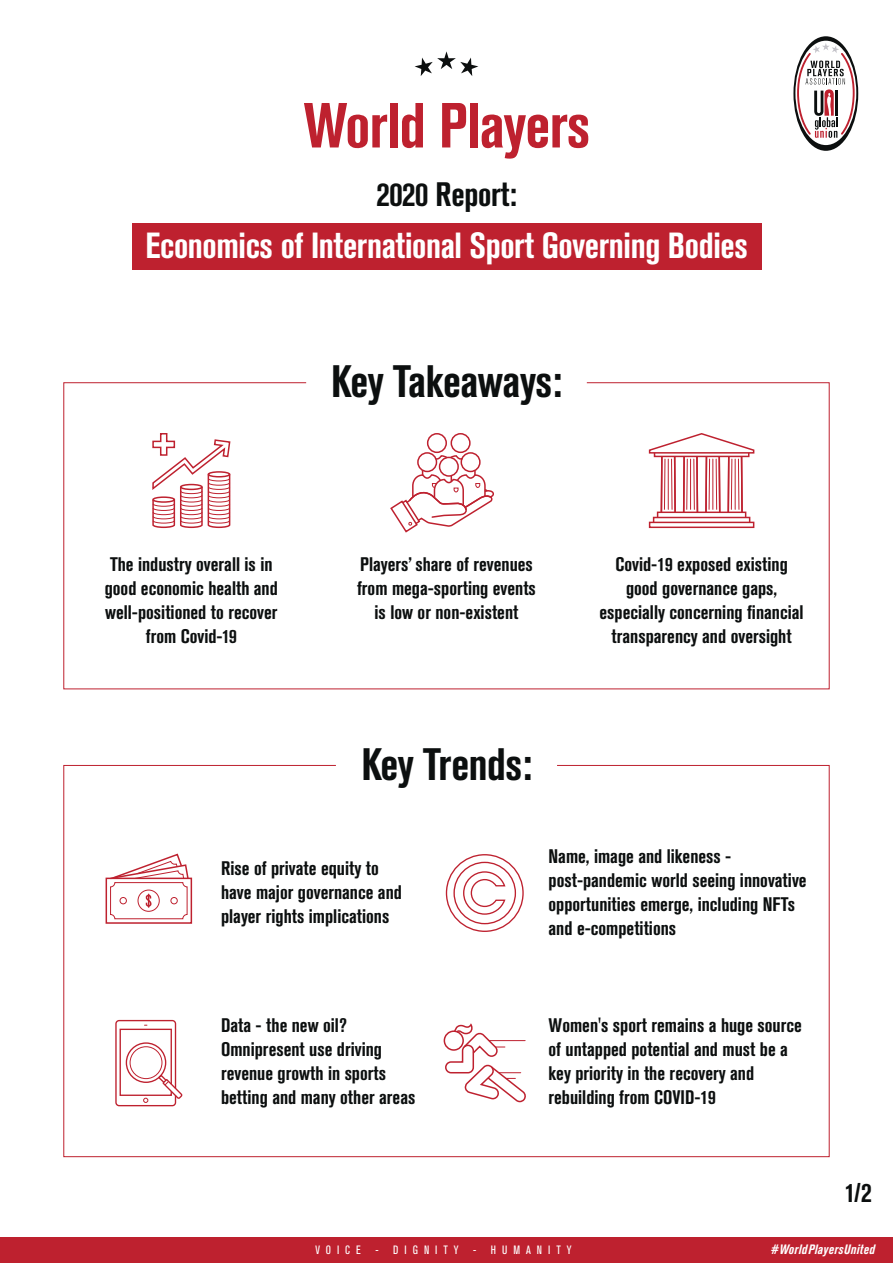
<style>
.page{position:relative;width:893px;height:1263px;background:#fff}
.page>*{position:absolute;margin:0;border:0;box-sizing:border-box;transform-origin:0 0}
.t1{font:700 condensed 63px "Akzidenz Grotesk BQ";letter-spacing:-.01em;color:#be212f}
.t2{font:700 condensed 45px "Akzidenz Grotesk BQ";letter-spacing:-.01em;color:#0c0f0f}
.t3{font:700 condensed 36px "Akzidenz Grotesk BQ";letter-spacing:-.01em;color:#fff}
.t4{font:700 condensed 33.6px "Akzidenz Grotesk BQ";letter-spacing:-.01em;color:#0c0f0f}
.t5{font:700 condensed 27px "Akzidenz Grotesk BQ";color:#0c0f0f}
.t6{font:700 condensed 19.5px/24px "Akzidenz Grotesk BQ";color:#0c0f0f}
.t7{font:italic 700 condensed 13.5px "Akzidenz Grotesk BQ";letter-spacing:.025em;color:#fff}
.t8{font:condensed 12px "Akzidenz Grotesk BQ";letter-spacing:.5em;color:#fff}
</style>
<div class="page">
<div style="left:132px;top:223px;width:629px;height:47px;background:#be212f"></div>
<div style="left:0;top:1237px;width:893px;height:26px;background:#be212f"></div>
<svg style="left:415px;top:51px;width:63px;height:25px"></svg>
<svg style="left:793px;top:36px;width:65px;height:115px"></svg>
<svg style="left:63px;top:382px;width:767px;height:307px"></svg>
<svg style="left:63px;top:765px;width:767px;height:392px"></svg>
<div style="left:649px;top:522px;width:105px;height:6px;border:2px solid #be212f"></div>
<div style="left:657px;top:511px;width:89px;height:7px;border:2px solid #be212f"></div>
<svg style="left:648px;top:432px;width:107px;height:82px"></svg>
<div style="left:451px;top:433px;width:20px;height:20px;border:2px solid #be212f;border-radius:50%"></div>
<svg style="left:435px;top:456px;width:29px;height:4px"></svg>
<div style="left:427px;top:433px;width:20px;height:20px;border:2px solid #be212f;border-radius:50%"></div>
<div style="left:460px;top:452px;width:21px;height:20px;border:2px solid #be212f;border-radius:50%"></div>
<div style="left:417px;top:452px;width:20px;height:20px;border:2px solid #be212f;border-radius:50%"></div>
<div style="left:439px;top:457px;width:20px;height:20px;border:2px solid #be212f;border-radius:50%"></div>
<svg style="left:389px;top:470px;width:107px;height:64px"></svg>
<svg style="left:152px;top:432px;width:79px;height:97px"></svg>
<div style="left:106px;top:877px;width:86px;height:47px;border:2px solid #be212f"></div>
<div style="left:110px;top:882px;width:78px;height:37px;border:1px solid #be212f;border-radius:4px"></div>
<div style="left:170px;top:897px;width:8px;height:7px;border:1px solid #be212f;border-radius:50%"></div>
<div style="left:120px;top:897px;width:7px;height:7px;border:1px solid #be212f;border-radius:50%"></div>
<svg style="left:109px;top:852px;width:81px;height:28px"></svg>
<div style="left:138px;top:889px;width:22px;height:23px;border:1px solid #be212f;border-radius:50%"></div>
<svg style="left:145px;top:894px;width:7px;height:13px"></svg>
<div style="left:446px;top:854px;width:78px;height:78px;border:1px solid #be212f;border-radius:50%"></div>
<div style="left:453px;top:862px;width:63px;height:62px;border:1px solid #be212f;border-radius:50%"></div>
<svg style="left:462px;top:871px;width:44px;height:44px"></svg>
<div style="left:115px;top:1020px;width:61px;height:86px;border:1px solid #be212f;border-radius:3px"></div>
<svg style="left:119px;top:1025px;width:65px;height:78px"></svg>
<svg style="left:444px;top:1024px;width:84px;height:79px"></svg>
<h1 class="t1" style="left:303px;top:90px;width:289px">World Players</h1>
<h3 class="t4" style="left:376px;top:175px;width:142px">2020 Report:</h3>
<h3 class="t3" style="left:145px;top:225px;width:604px">Economics of International Sport Governing Bodies</h3>
<h2 class="t2" style="left:331px;top:356px;width:232px">Key Takeaways:</h2>
<p class="t6" style="left:105px;top:552px;width:175px;text-align:center">The industry overall is in good economic health and well-positioned to recover from Covid-19</p>
<p class="t6" style="left:357px;top:552px;width:180px;text-align:center">Players’ share of revenues from mega-sporting events is low or non-existent</p>
<p class="t6" style="left:600px;top:552px;width:205px;text-align:center">Covid-19 exposed existing good governance gaps, especially concerning financial transparency and oversight</p>
<h2 class="t2" style="left:361px;top:738px;width:172px">Key Trends:</h2>
<p class="t6" style="left:221px;top:856px;width:182px">Rise of private equity to have major governance and player rights implications</p>
<p class="t6" style="left:549px;top:844px;width:260px">Name, image and likeness - post-pandemic world seeing innovative opportunities emerge, including NFTs and e-competitions</p>
<p class="t6" style="left:221px;top:1013px;width:196px">Data - the new oil?<br>Omnipresent use driving revenue growth in sports betting and many other areas</p>
<p class="t6" style="left:549px;top:1013px;width:255px">Women's sport remains a huge source of untapped potential and must be a key priority in the recovery and rebuilding from COVID-19</p>
<h3 class="t5" style="left:845px;top:1177px;width:29px">1/2</h3>
<p class="t8" style="left:315px;top:1243px;width:258px">VOICE - DIGNITY - HUMANITY</p>
<p class="t7" style="left:771px;top:1241px;width:106px">#WorldPlayersUnited</p>
</div>
